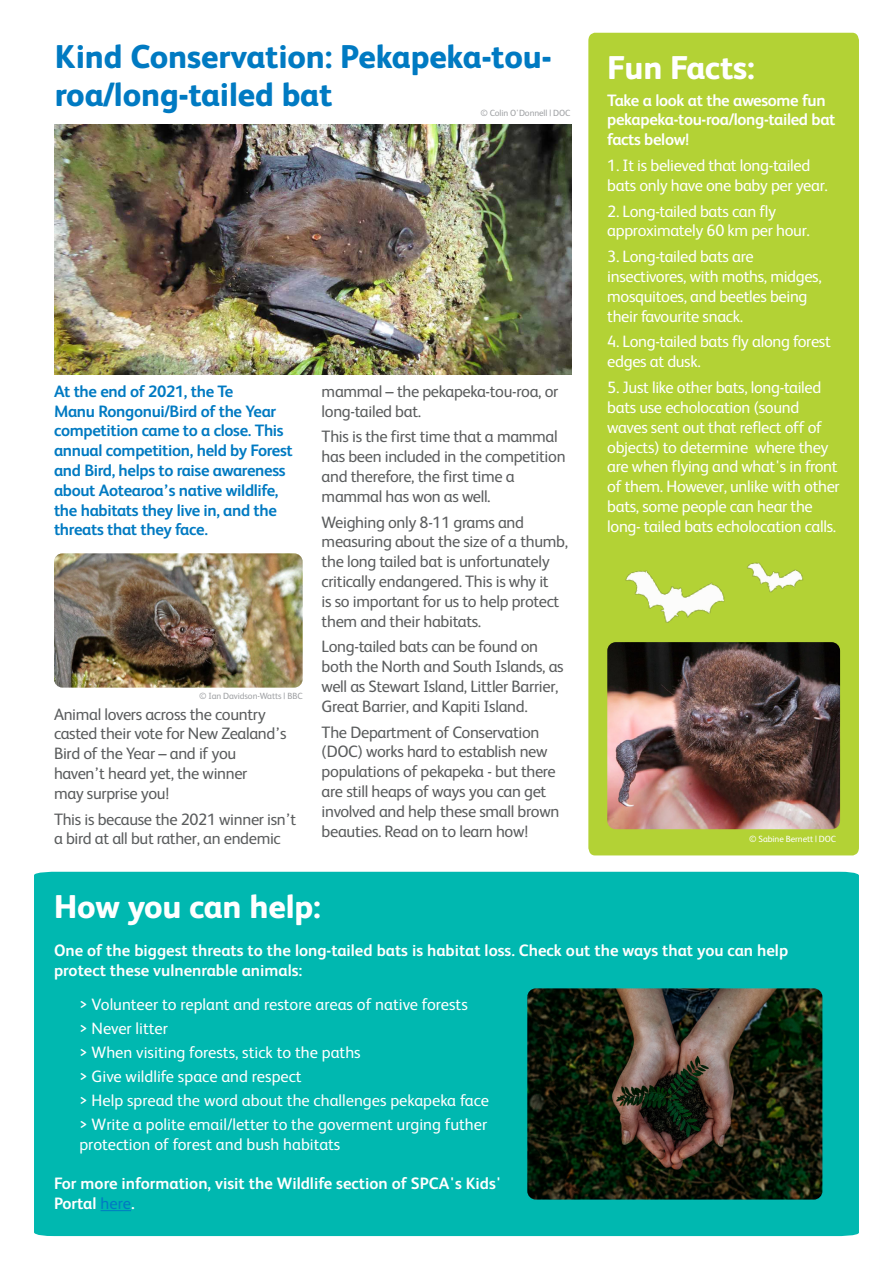
<style>
.page{position:relative;width:893px;height:1263px;background:#fff}
.page>*{position:absolute;margin:0;border:0;box-sizing:border-box;transform-origin:0 0}
.t1{font:800 33px/37.5px "FS Albert";letter-spacing:-.005em;color:#007ac2}
.t2{font:800 33px "FS Albert";letter-spacing:-.005em;color:#fff}
.t3{font:16.5px/19.8px "FS Albert";letter-spacing:-.02em;color:#5a5c5d}
.t4{font:16.5px/19.8px "FS Albert";letter-spacing:-.02em;color:#fff}
.t5{font:16.5px/24px "FS Albert";color:#fff}
.t6{font:700 16.5px/19.8px "FS Albert";letter-spacing:-.02em;color:#007ac2}
.t7{font:700 16.5px/19.8px "FS Albert";color:#fff}
.t8{font:700 16.5px/19.8px "FS Albert";letter-spacing:-.02em;color:#fff}
.t9{font:9px "FS Albert";letter-spacing:-.01em;color:#9fa1a4}
.t10{font:9px "FS Albert";letter-spacing:-.01em;color:#fff}
.s1{font-weight:400;color:#007ac2}
</style>
<div class="page">
<img style="left:54px;top:124px;width:517px;height:250px">
<div style="left:588px;top:33px;width:271px;height:822px;background:#b3d235"></div>
<img style="left:607px;top:642px;width:233px;height:187px">
<img style="left:620px;top:532px;width:125px;height:99px">
<img style="left:743px;top:538px;width:72px;height:62px">
<img style="left:54px;top:553px;width:249px;height:135px">
<div style="left:34px;top:872px;width:825px;height:364px;background:#00b8b0"></div>
<svg style="left:464px;top:901px;width:5px;height:3px"></svg>
<img style="left:527px;top:988px;width:295px;height:211px">
<hr style="left:101px;top:1210px;width:30px;height:1px;background:#007ac2">
<h1 class="t1" style="left:55px;top:38px;width:498px">Kind Conservation: Pekapeka-tou&shy;roa/long-tailed bat</h1>
<p class="t9" style="left:480px;top:108px;width:91px">© Colin O'Donnell | DOC</p>
<p class="t6" style="left:54px;top:381px;width:240px">At the end of 2021, the Te<br>Manu Rongonui/Bird of the Year competition came to a close. This annual competition, held by Forest and Bird, helps to raise awareness about Aotearoa’s native wildlife, the habitats they live in, and the threats that they face.</p>
<p class="t9" style="left:199px;top:691px;width:105px">© Ian Davidson-Watts | BBC</p>
<p class="t3" style="left:54px;top:704px;width:234px">Animal lovers across the country casted their vote for New Zealand’s<br>Bird of the Year – and if you haven’t heard yet, the winner<br>may surprise you!</p>
<p class="t3" style="left:54px;top:809px;width:244px">This is because the 2021 winner isn’t a bird at all but rather, an endemic</p>
<p class="t3" style="left:322px;top:381px;width:238px">mammal – the pekapeka-tou-roa, or long-tailed bat.</p>
<p class="t3" style="left:322px;top:427px;width:245px">This is the first time that a mammal has been included in the competition and therefore, the first time a mammal has won as well.</p>
<p class="t3" style="left:322px;top:512px;width:248px">Weighing only 8-11 grams and measuring about the size of a thumb, the long tailed bat is unfortunately critically endangered. This is why it<br>is so important for us to help protect them and their habitats.</p>
<p class="t3" style="left:322px;top:637px;width:243px">Long-tailed bats can be found on both the North and South Islands, as well as Stewart Island, Littler Barrier, Great Barrier, and Kapiti Island.</p>
<p class="t3" style="left:322px;top:722px;width:239px">The Department of Conservation (DOC) works hard to establish new populations of pekapeka - but there are still heaps of ways you can get involved and help these small brown beauties. Read on to learn how!</p>
<h1 class="t2" style="left:54px;top:887px;width:268px">How you can help:</h1>
<h1 class="t2" style="left:607px;top:48px;width:149px">Fun Facts:</h1>
<p class="t8" style="left:607px;top:90px;width:230px">Take a look at the awesome fun pekapeka-tou-roa/long-tailed bat facts below!</p>
<p class="t4" style="left:607px;top:155px;width:222px">1. It is believed that long-tailed bats only have one baby per year.</p>
<p class="t4" style="left:607px;top:201px;width:204px">2. Long-tailed bats can fly approximately 60 km per hour.</p>
<p class="t4" style="left:607px;top:247px;width:216px">3. Long-tailed bats are insectivores, with moths, midges, mosquitoes, and beetles being their favourite snack.</p>
<p class="t4" style="left:607px;top:332px;width:225px">4. Long-tailed bats fly along forest edges at dusk.</p>
<p class="t4" style="left:607px;top:377px;width:234px">5. Just like other bats, long-tailed bats use echolocation (sound waves sent out that reflect off of objects) to determine where they are when flying and what's in front of them. However, unlike with other bats, some people can hear the long- tailed bats echolocation calls.</p>
<p class="t10" style="left:749px;top:834px;width:88px">© Sabine Bernett | DOC</p>
<p class="t7" style="left:54px;top:940px;width:736px">One of the biggest threats to the long-tailed bats is habitat loss. Check out the ways that you can help protect these vulnenrable animals:</p>
<p class="t5" style="left:79px;top:992px;width:411px">&gt; Volunteer to replant and restore areas of native forests<br>&gt; Never litter<br>&gt; When visiting forests, stick to the paths<br>&gt; Give wildlife space and respect<br>&gt; Help spread the word about the challenges pekapeka face &gt; Write a polite email/letter to the goverment urging futher</p>
<p class="t5" style="left:79px;top:1132px;width:263px">protection of forest and bush habitats</p>
<p class="t7" style="left:54px;top:1173px;width:449px">For more information, visit the Wildlife section of SPCA's Kids'<br>Portal <span class="s1">here</span>.</p>
</div>
